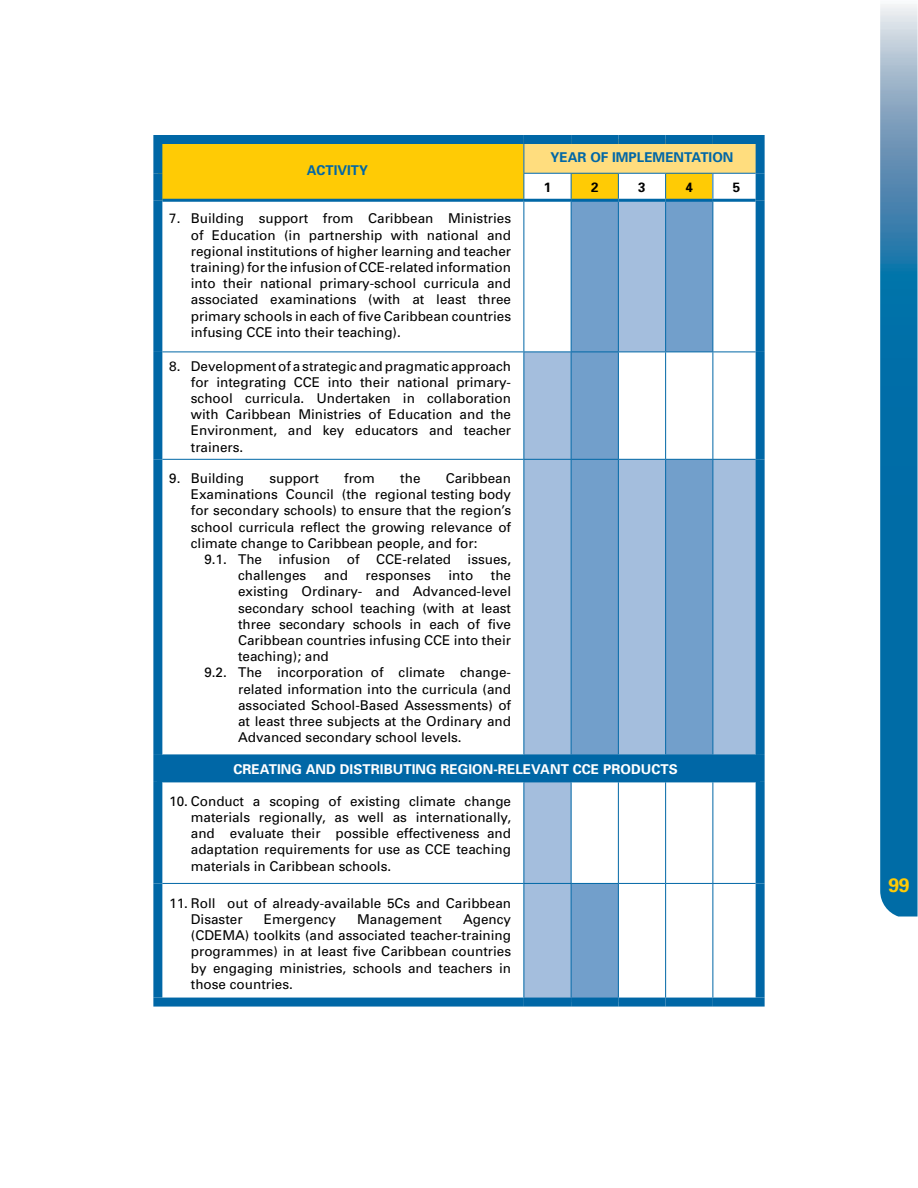
<style>
.page{position:relative;width:918px;height:1188px;background:#fff}
.page>*{position:absolute;margin:0;border:0;box-sizing:border-box;transform-origin:0 0}
.t1{font:700 19.5px "Univers";color:#ffcb05}
.t2{font:13.5px/16.2px "Univers";color:#000;text-align:justify}
.t3{font:700 13.5px "Univers";letter-spacing:.005em;color:#fff}
.t4{font:700 13.5px "Univers";color:#0067a6}
.t5{font:700 13.5px "Univers";color:#000}
</style>
<div class="page">
<div style="left:524px;top:140px;width:236px;height:33px;background:#ffdd7e"></div>
<svg style="left:525px;top:202px;width:231px;height:796px"></svg>
<div style="left:158px;top:755px;width:602px;height:27px;background:#0067a6"></div>
<hr style="left:713px;top:173px;width:43px;height:1px;background:#0067a6">
<svg style="left:162px;top:144px;width:551px;height:55px"></svg>
<hr style="left:524px;top:202px;width:1px;height:150px;background:#0067a6">
<hr style="left:162px;top:352px;width:362px;height:1px;background:#0067a6">
<hr style="left:665px;top:352px;width:1px;height:107px;background:#0067a6">
<hr style="left:713px;top:352px;width:43px;height:1px;background:#0067a6">
<hr style="left:712px;top:352px;width:1px;height:107px;background:#0067a6">
<hr style="left:162px;top:459px;width:362px;height:1px;background:#0067a6">
<hr style="left:618px;top:782px;width:1px;height:101px;background:#0067a6">
<hr style="left:665px;top:782px;width:1px;height:101px;background:#0067a6">
<hr style="left:712px;top:782px;width:1px;height:101px;background:#0067a6">
<hr style="left:162px;top:883px;width:362px;height:1px;background:#0067a6">
<hr style="left:618px;top:883px;width:48px;height:1px;background:#0067a6">
<hr style="left:666px;top:883px;width:47px;height:1px;background:#0067a6">
<hr style="left:665px;top:884px;width:1px;height:114px;background:#0067a6">
<hr style="left:713px;top:883px;width:43px;height:1px;background:#0067a6">
<hr style="left:712px;top:884px;width:1px;height:114px;background:#0067a6">
<hr style="left:162px;top:782px;width:362px;height:1px;background:#0067a6">
<hr style="left:571px;top:782px;width:47px;height:1px;background:#0067a6">
<hr style="left:618px;top:782px;width:48px;height:1px;background:#0067a6">
<hr style="left:666px;top:782px;width:47px;height:1px;background:#0067a6">
<hr style="left:713px;top:782px;width:43px;height:1px;background:#0067a6">
<hr style="left:571px;top:202px;width:1px;height:150px;background:#0067a6">
<hr style="left:712px;top:202px;width:1px;height:150px;background:#0067a6">
<hr style="left:666px;top:352px;width:47px;height:1px;background:#0067a6">
<hr style="left:618px;top:202px;width:1px;height:150px;background:#0067a6">
<hr style="left:665px;top:202px;width:1px;height:150px;background:#0067a6">
<hr style="left:618px;top:352px;width:48px;height:1px;background:#0067a6">
<hr style="left:524px;top:352px;width:1px;height:107px;background:#0067a6">
<hr style="left:524px;top:352px;width:47px;height:1px;background:#0067a6">
<hr style="left:571px;top:352px;width:47px;height:1px;background:#0067a6">
<hr style="left:571px;top:352px;width:1px;height:107px;background:#0067a6">
<hr style="left:618px;top:352px;width:1px;height:107px;background:#0067a6">
<hr style="left:524px;top:460px;width:1px;height:295px;background:#0067a6">
<hr style="left:524px;top:459px;width:47px;height:1px;background:#0067a6">
<hr style="left:618px;top:459px;width:48px;height:1px;background:#0067a6">
<hr style="left:713px;top:459px;width:43px;height:1px;background:#0067a6">
<hr style="left:571px;top:460px;width:1px;height:295px;background:#0067a6">
<hr style="left:571px;top:459px;width:47px;height:1px;background:#0067a6">
<hr style="left:618px;top:460px;width:1px;height:295px;background:#0067a6">
<hr style="left:665px;top:460px;width:1px;height:295px;background:#0067a6">
<hr style="left:666px;top:459px;width:47px;height:1px;background:#0067a6">
<hr style="left:712px;top:460px;width:1px;height:295px;background:#0067a6">
<hr style="left:524px;top:782px;width:1px;height:101px;background:#0067a6">
<hr style="left:524px;top:884px;width:1px;height:114px;background:#0067a6">
<hr style="left:524px;top:782px;width:47px;height:1px;background:#0067a6">
<hr style="left:571px;top:782px;width:1px;height:101px;background:#0067a6">
<hr style="left:524px;top:883px;width:47px;height:1px;background:#0067a6">
<hr style="left:571px;top:884px;width:1px;height:114px;background:#0067a6">
<hr style="left:571px;top:883px;width:47px;height:1px;background:#0067a6">
<hr style="left:618px;top:884px;width:1px;height:114px;background:#0067a6">
<div style="left:153px;top:200px;width:9px;height:152px;background:#0067a6"></div>
<div style="left:756px;top:200px;width:9px;height:152px;background:#0067a6"></div>
<div style="left:153px;top:352px;width:9px;height:107px;background:#0067a6"></div>
<div style="left:756px;top:352px;width:9px;height:107px;background:#0067a6"></div>
<div style="left:153px;top:459px;width:9px;height:296px;background:#0067a6"></div>
<div style="left:756px;top:459px;width:9px;height:296px;background:#0067a6"></div>
<div style="left:153px;top:755px;width:9px;height:27px;background:#0067a6"></div>
<div style="left:756px;top:755px;width:9px;height:27px;background:#0067a6"></div>
<div style="left:153px;top:782px;width:9px;height:101px;background:#0067a6"></div>
<div style="left:756px;top:782px;width:9px;height:101px;background:#0067a6"></div>
<div style="left:153px;top:883px;width:9px;height:115px;background:#0067a6"></div>
<div style="left:756px;top:883px;width:9px;height:115px;background:#0067a6"></div>
<div style="left:153px;top:135px;width:371px;height:9px;background:#0067a6"></div>
<div style="left:153px;top:144px;width:9px;height:29px;background:#0067a6"></div>
<div style="left:153px;top:173px;width:9px;height:27px;background:#0067a6"></div>
<div style="left:524px;top:135px;width:47px;height:9px;background:#0067a6"></div>
<div style="left:571px;top:135px;width:47px;height:9px;background:#0067a6"></div>
<div style="left:618px;top:135px;width:48px;height:9px;background:#0067a6"></div>
<div style="left:666px;top:135px;width:47px;height:9px;background:#0067a6"></div>
<div style="left:713px;top:135px;width:52px;height:9px;background:#0067a6"></div>
<div style="left:756px;top:144px;width:9px;height:29px;background:#0067a6"></div>
<div style="left:756px;top:173px;width:9px;height:27px;background:#0067a6"></div>
<div style="left:153px;top:998px;width:371px;height:9px;background:#0067a6"></div>
<div style="left:524px;top:998px;width:47px;height:9px;background:#0067a6"></div>
<div style="left:571px;top:998px;width:47px;height:9px;background:#0067a6"></div>
<div style="left:618px;top:998px;width:48px;height:9px;background:#0067a6"></div>
<div style="left:666px;top:998px;width:47px;height:9px;background:#0067a6"></div>
<div style="left:713px;top:998px;width:52px;height:9px;background:#0067a6"></div>
<hr style="left:162px;top:199px;width:362px;height:3px;background:#0067a6">
<hr style="left:524px;top:199px;width:47px;height:3px;background:#0067a6">
<hr style="left:571px;top:199px;width:47px;height:3px;background:#0067a6">
<hr style="left:618px;top:199px;width:48px;height:3px;background:#0067a6">
<hr style="left:666px;top:199px;width:47px;height:3px;background:#0067a6">
<hr style="left:713px;top:199px;width:43px;height:3px;background:#0067a6">
<img style="left:880px;top:4px;width:38px;height:913px">
<p class="t4" style="left:307px;top:162px;width:63px">ACTIVITY</p>
<p class="t4" style="left:551px;top:148px;width:184px">YEAR OF IMPLEMENTATION</p>
<p class="t5" style="left:544px;top:179px;width:9px">1</p>
<p class="t5" style="left:591px;top:179px;width:9px">2</p>
<p class="t5" style="left:638px;top:179px;width:9px">3</p>
<p class="t5" style="left:686px;top:179px;width:9px">4</p>
<p class="t5" style="left:733px;top:179px;width:9px">5</p>
<p class="t2" style="left:191px;top:210px;width:322px;text-indent:-22px">7. Building support from Caribbean Ministries of Education (in partnership with national and regional institutions of higher learning and teacher training) for the infusion of CCE-related information into their national primary-school curricula and associated examinations (with at least three primary schools in each of five Caribbean countries infusing CCE into their teaching).</p>
<p class="t2" style="left:191px;top:357px;width:322px;text-indent:-22px">8. Development of a strategic and pragmatic approach for integrating CCE into their national primary&shy;school curricula. Undertaken in collaboration with Caribbean Ministries of Education and the Environment, and key educators and teacher trainers.</p>
<p class="t2" style="left:169px;top:470px;width:76px">9. Building</p>
<p class="t2" style="left:269px;top:470px;width:51px">support</p>
<p class="t2" style="left:344px;top:470px;width:32px">from</p>
<p class="t2" style="left:400px;top:470px;width:22px">the</p>
<p class="t2" style="left:191px;top:470px;width:322px;text-indent:255px">Caribbean Examinations Council (the regional testing body for secondary schools) to ensure that the region’s school curricula reflect the growing relevance of climate change to Caribbean people, and for:</p>
<p class="t2" style="left:238px;top:551px;width:275px;text-indent:-34px">9.1. The infusion of CCE-related issues, challenges</p>
<p class="t2" style="left:324px;top:567px;width:26px">and</p>
<p class="t2" style="left:366px;top:567px;width:67px">responses</p>
<p class="t2" style="left:449px;top:567px;width:26px">into</p>
<p class="t2" style="left:491px;top:567px;width:22px">the</p>
<p class="t2" style="left:238px;top:583px;width:274px">existing Ordinary- and Advanced-level</p>
<p class="t2" style="left:238px;top:599px;width:274px">secondary school teaching (with at least</p>
<p class="t2" style="left:238px;top:616px;width:275px">three secondary schools in each of five</p>
<p class="t2" style="left:238px;top:632px;width:274px">Caribbean countries infusing CCE into their</p>
<p class="t2" style="left:238px;top:648px;width:92px">teaching); and</p>
<p class="t2" style="left:204px;top:664px;width:308px">9.2. The incorporation of climate change-</p>
<p class="t2" style="left:238px;top:680px;width:274px">related information into the curricula (and</p>
<p class="t2" style="left:238px;top:697px;width:274px">associated School-Based Assessments) of</p>
<p class="t2" style="left:238px;top:713px;width:275px">at least three subjects at the Ordinary and</p>
<p class="t2" style="left:238px;top:729px;width:225px">Advanced secondary school levels.</p>
<p class="t3" style="left:233px;top:760px;width:446px">CREATING AND DISTRIBUTING REGION-RELEVANT CCE PRODUCTS</p>
<p class="t2" style="left:191px;top:793px;width:322px;text-indent:-22px">10. Conduct a scoping of existing climate change materials regionally, as well as internationally, and evaluate their possible effectiveness and adaptation requirements for use as CCE teaching materials in Caribbean schools.</p>
<p class="t2" style="left:191px;top:895px;width:322px;text-indent:-22px">11. Roll out of already-available 5Cs and Caribbean<br>Disaster</p>
<p class="t2" style="left:191px;top:911px;width:322px;text-indent:272px">Agency (CDEMA) toolkits (and associated teacher-training programmes) in at least five Caribbean countries by engaging ministries, schools and teachers in those countries.</p>
<p class="t2" style="left:264px;top:911px;width:74px">Emergency</p>
<p class="t2" style="left:357px;top:911px;width:86px">Management</p>
<h1 class="t1" style="left:889px;top:872px;width:23px">99</h1>
</div>
